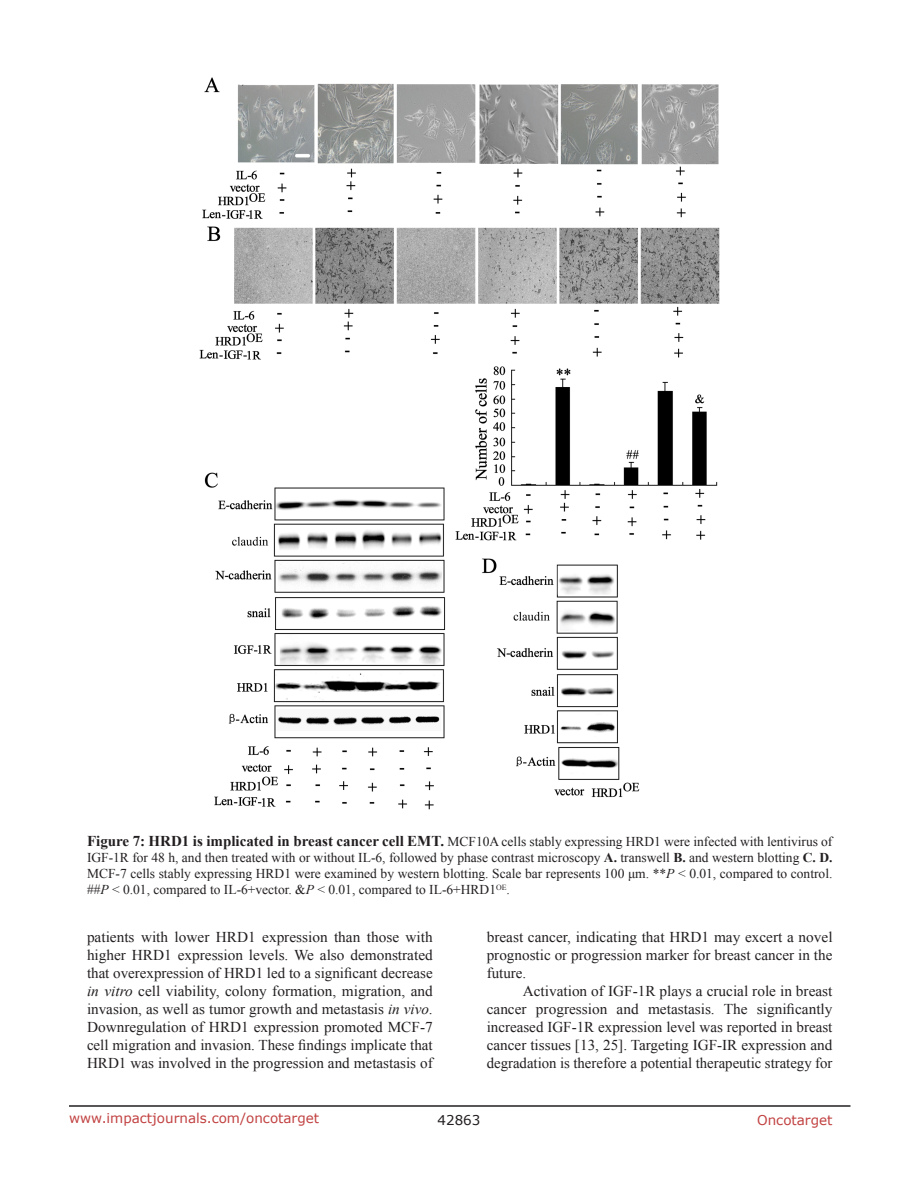
<style>
.page{position:relative;width:918px;height:1188px;background:#fff}
.page>*{position:absolute;margin:0;border:0;box-sizing:border-box;transform-origin:0 0}
.BodyText{font:15px/18px "Times New Roman";color:#231f20;text-align:justify}
.FigureText{font:13.5px/16.2px "Times New Roman";color:#231f20;text-align:justify}
.t1{font:13.5px "Verdana";color:#c24141}
.t2{font:13.5px "Verdana";color:#231f20}
.s1{font-weight:700;font-size:15px}
.s2{font-weight:700}
.s3{font-style:italic}
</style>
<div class="page">
<hr style="left:69px;top:1105px;width:781px;height:2px;background:#231f20">
<img style="left:199px;top:77px;width:521px;height:733px">
<p class="FigureText" style="left:87px;top:833px;width:747px"><span class="s1">Figure 7: HRD1 is implicated in breast cancer cell EMT.</span> MCF10A cells stably expressing HRD1 were infected with lentivirus of IGF-1R for 48 h, and then treated with or without IL-6, followed by phase contrast microscopy <span class="s2">A.</span> transwell <span class="s2">B.</span> and western blotting <span class="s2">C. D.<br></span>MCF-7 cells stably expressing HRD1 were examined by western blotting. Scale bar represents 100 μm. **<span class="s3">P</span> &lt; 0.01, compared to control. ##<span class="s3">P</span> &lt; 0.01, compared to IL-6+vector. &amp;<span class="s3">P</span> &lt; 0.01, compared to IL-6+HRD1<sup>OE</sup>.</p>
<p class="BodyText" style="left:87px;top:928px;width:347px">patients with lower HRD1 expression than those with higher HRD1 expression levels. We also demonstrated that overexpression of HRD1 led to a significant decrease <span class="s3">in vitro</span> cell viability, colony formation, migration, and invasion, as well as tumor growth and metastasis <span class="s3">in vivo</span>.<br>Downregulation of HRD1 expression promoted MCF-7 cell migration and invasion. These findings implicate that HRD1 was involved in the progression and metastasis of</p>
<p class="BodyText" style="left:487px;top:928px;width:347px">breast cancer, indicating that HRD1 may excert a novel prognostic or progression marker for breast cancer in the future.</p>
<p class="BodyText" style="left:487px;top:982px;width:347px;text-indent:36px">Activation of IGF-1R plays a crucial role in breast cancer progression and metastasis. The significantly increased IGF-1R expression level was reported in breast cancer tissues [13, 25]. Targeting IGF-IR expression and degradation is therefore a potential therapeutic strategy for</p>
<p class="t1" style="left:69px;top:1109px;width:252px">www.impactjournals.com/oncotarget</p>
<p class="t2" style="left:438px;top:1111px;width:44px">42863</p>
<p class="t1" style="left:757px;top:1111px;width:77px">Oncotarget</p>
</div>
